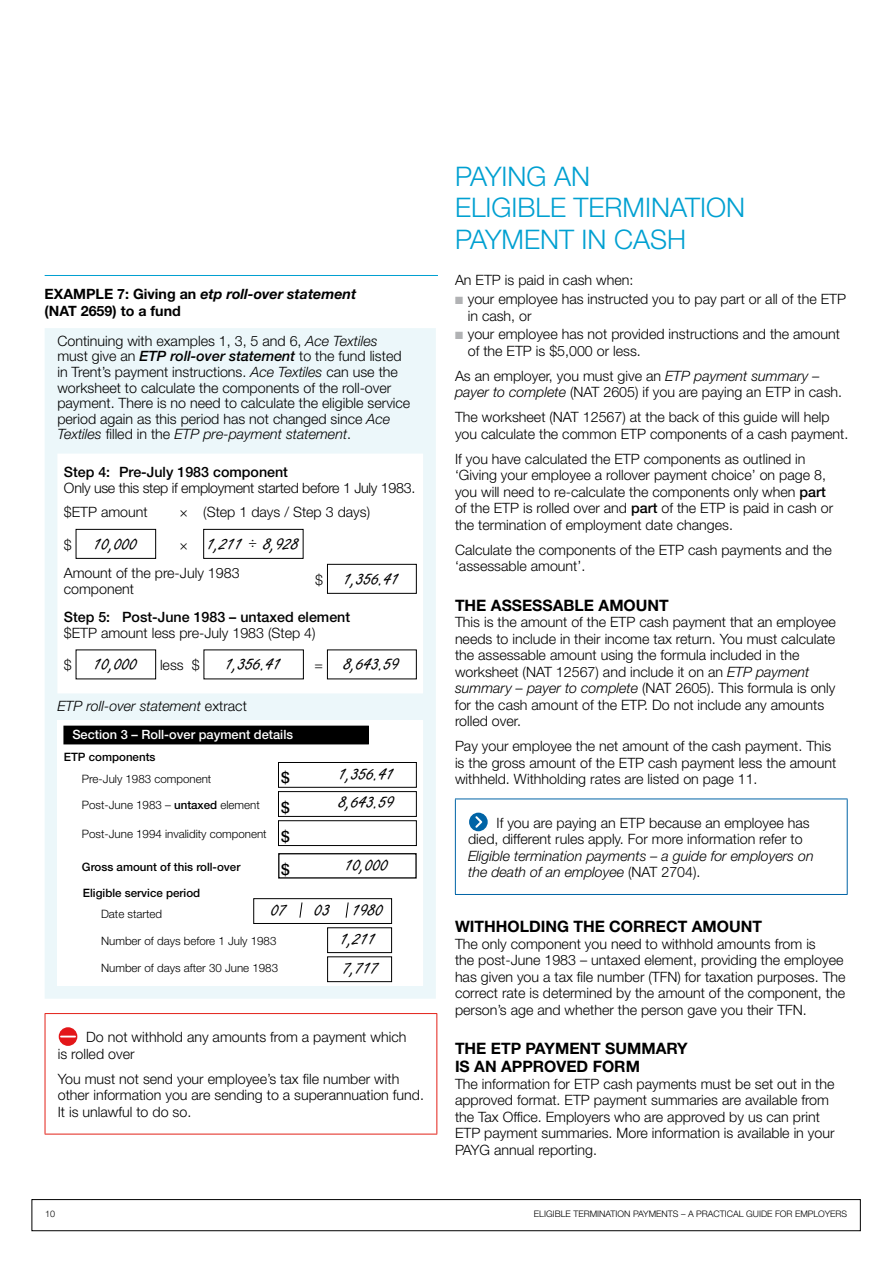
<style>
.page{position:relative;width:893px;height:1263px;background:#fff}
.page>*{position:absolute;margin:0;border:0;box-sizing:border-box;transform-origin:0 0}
.t1{font:300 27px/31.5px "Helvetica Neue";color:#00a0d1}
.t2{font:22.5px/28.7px "Freestyle Scr D";color:#000}
.t3{font:700 15.75px/18px "Helvetica Neue";color:#000}
.t4{font:500 15.45px "Helvetica Neue";color:#000}
.t5{font:300 14.25px/16.5px "Helvetica Neue";color:#000}
.t6{font:italic 300 14.25px/16.5px "Helvetica Neue";color:#000}
.t7{font:500 14.25px "Helvetica Neue";color:#000}
.t8{font:300 14.25px/24.2px "Helvetica Neue";letter-spacing:-.02em;color:#000}
.t9{font:700 14.25px/16.5px "Helvetica Neue";color:#000}
.t10{font:500 12.9px "Helvetica Neue";color:#fff}
.t11{font:300 11.55px "Helvetica Neue";color:#000}
.t12{font:500 11.55px "Helvetica Neue";color:#000}
.t13{font:300 9px "Helvetica Neue";color:#000}
.s1{font-style:italic}
.s2{font-weight:500;font-style:italic}
.s3{font-family:"Helvetica Neue";font-weight:300;font-size:14.25px}
.s4{font-style:normal}
.s5{font-weight:500}
.s6{font-weight:500;font-size:15.45px}
.s7{color:#b1b2b4}
</style>
<div class="page">
<div style="left:32px;top:1199px;width:829px;height:32px;border:1px solid #000"></div>
<hr style="left:455px;top:798px;width:393px;height:1px;background:#0064a6">
<hr style="left:455px;top:799px;width:1px;height:95px;background:#0064a6">
<hr style="left:847px;top:799px;width:1px;height:95px;background:#0064a6">
<hr style="left:455px;top:894px;width:393px;height:1px;background:#0064a6">
<svg style="left:469px;top:813px;width:19px;height:18px"></svg>
<hr style="left:45px;top:275px;width:393px;height:1px;background:#00a0d1">
<svg style="left:45px;top:328px;width:391px;height:671px"></svg>
<div style="left:57px;top:721px;width:366px;height:265px;background:#fff"></div>
<div style="left:76px;top:529px;width:80px;height:30px;border:1px solid #000"></div>
<div style="left:203px;top:529px;width:100px;height:30px;border:1px solid #000"></div>
<div style="left:327px;top:564px;width:90px;height:30px;border:1px solid #000"></div>
<hr style="left:45px;top:1013px;width:392px;height:1px;background:#e32118">
<hr style="left:45px;top:1014px;width:1px;height:120px;background:#e32118">
<hr style="left:436px;top:1014px;width:1px;height:120px;background:#e32118">
<hr style="left:45px;top:1134px;width:392px;height:1px;background:#e32118">
<svg style="left:59px;top:1027px;width:18px;height:19px"></svg>
<div style="left:64px;top:726px;width:304px;height:18px;background:#000"></div>
<div style="left:278px;top:853px;width:139px;height:25px;border:1px solid #000"></div>
<div style="left:278px;top:762px;width:139px;height:26px;border:1px solid #000"></div>
<div style="left:278px;top:791px;width:139px;height:26px;border:1px solid #000"></div>
<div style="left:278px;top:820px;width:139px;height:26px;border:1px solid #000"></div>
<div style="left:253px;top:898px;width:139px;height:26px;border:1px solid #000"></div>
<svg style="left:299px;top:902px;width:4px;height:16px"></svg>
<svg style="left:345px;top:902px;width:4px;height:16px"></svg>
<div style="left:327px;top:927px;width:65px;height:26px;border:1px solid #000"></div>
<div style="left:327px;top:956px;width:65px;height:26px;border:1px solid #000"></div>
<p class="t9" style="left:45px;top:286px;width:313px;text-indent:59px">E 7: GIVING AN <span class="s1">etp roll-over statement </span>(NAT 2659) TO A FUND</p>
<p class="t5" style="left:57px;top:332px;width:354px;line-height:15.6px">Continuing with examples 1, 3, 5 and 6, <span class="s1">Ace Textiles </span>must give an <span class="s2">ETP roll-over statement</span> to the fund listed in Trent’s payment instructions. <span class="s1">Ace Textiles</span> can use the worksheet to calculate the components of the roll-over payment. There is no need to calculate the eligible service period again as this period has not changed since <span class="s1">Ace Textiles</span> filled in the <span class="s1">ETP pre-payment statement</span>.</p>
<p class="t7" style="left:64px;top:464px;width:226px">Step 4: Pre-July 1983 component</p>
<p class="t8" style="left:64px;top:476px;width:353px">Only use this step if employment started before 1 July 1983. $ETP amount</p>
<p class="t9" style="left:45px;top:286px;width:21px">EXAMPL</p>
<p class="t5" style="left:180px;top:503px;width:192px">× (Step 1 days / Step 3 days)</p>
<h2 class="t2" style="left:64px;top:530px;width:75px"><span class="s3">$</span> 10,000</h2>
<h2 class="t2" style="left:180px;top:530px;width:121px"><span class="s3">×</span> 1,211 <span class="s3">÷</span> 8,928</h2>
<p class="t5" style="left:64px;top:565px;width:177px;line-height:15.6px">Amount of the pre-July 1983 component</p>
<h2 class="t2" style="left:315px;top:565px;width:86px"><span class="s3">$</span> 1,356.41</h2>
<p class="t7" style="left:64px;top:608px;width:288px">Step 5: Post-June 1983 – untaxed element</p>
<p class="t5" style="left:64px;top:624px;width:253px">$ETP amount less pre-July 1983 (Step 4)</p>
<h2 class="t2" style="left:64px;top:650px;width:75px"><span class="s3">$</span> 10,000</h2>
<h2 class="t2" style="left:160px;top:650px;width:123px"><span class="s3">less $</span> 1,356.41</h2>
<h2 class="t2" style="left:315px;top:650px;width:87px"><span class="s3">=</span> 8,643.59</h2>
<p class="t6" style="left:57px;top:697px;width:191px">ETP roll-over statement <span class="s4">extract</span></p>
<p class="t10" style="left:72px;top:727px;width:222px">Section 3 – Roll-over payment details</p>
<p class="t12" style="left:64px;top:750px;width:93px">ETP components</p>
<p class="t11" style="left:82px;top:772px;width:131px">Pre-July 1983 component</p>
<p class="t4" style="left:281px;top:769px;width:10px">$</p>
<p class="t11" style="left:82px;top:798px;width:179px">Post-June 1983 – <span class="s5">untaxed</span> element</p>
<p class="t4" style="left:281px;top:798px;width:10px">$</p>
<p class="t11" style="left:82px;top:827px;width:209px">Post-June 1994 invalidity component <span class="s6">$</span></p>
<h2 class="t2" style="left:339px;top:759px;width:57px">1,356.41<br>8,643.59</h2>
<h2 class="t2" style="left:271px;top:842px;width:118px;line-height:45px;text-align:right">10,000<br>07 03 1980</h2>
<h2 class="t2" style="left:341px;top:924px;width:40px">1,211<br>7,717</h2>
<p class="t12" style="left:82px;top:860px;width:160px">Gross amount of this roll-over</p>
<p class="t4" style="left:281px;top:860px;width:10px">$</p>
<p class="t12" style="left:83px;top:886px;width:119px">Eligible service period</p>
<p class="t11" style="left:101px;top:907px;width:63px">Date started</p>
<p class="t11" style="left:101px;top:934px;width:177px">Number of days before 1 July 1983</p>
<p class="t11" style="left:101px;top:960px;width:179px">Number of days after 30 June 1983</p>
<p class="t5" style="left:58px;top:1029px;width:350px;text-indent:28px">Do not withhold any amounts from a payment which is rolled over</p>
<p class="t5" style="left:58px;top:1070px;width:368px">You must not send your employee’s tax file number with other information you are sending to a superannuation fund.<br>It is unlawful to do so.</p>
<h1 class="t1" style="left:455px;top:160px;width:292px">PAYING AN<br>ELIGIBLE TERMINATION<br>PAYMENT in cash</h1>
<p class="t5" style="left:455px;top:272px;width:180px">An ETP is paid in cash when:</p>
<p class="t5" style="left:468px;top:290px;width:380px;text-indent:-13px"><span class="s7">■</span> your employee has instructed you to pay part or all of the ETP in cash, or</p>
<p class="t5" style="left:468px;top:326px;width:374px;text-indent:-13px"><span class="s7">■</span> your employee has not provided instructions and the amount of the ETP is $5,000 or less.</p>
<p class="t5" style="left:455px;top:367px;width:389px">As an employer, you must give an <span class="s1">ETP payment summary – payer to complete</span> (NAT 2605) if you are paying an ETP in cash.</p>
<p class="t5" style="left:455px;top:409px;width:395px">The worksheet (NAT 12567) at the back of this guide will help you calculate the common ETP components of a cash payment.</p>
<p class="t5" style="left:455px;top:450px;width:380px">If you have calculated the ETP components as outlined in ‘Giving your employee a rollover payment choice’ on page 8, you will need to re‑calculate the components only when <span class="s5">part </span>of the ETP is rolled over and <span class="s5">part</span> of the ETP is paid in cash or the termination of employment date changes.</p>
<p class="t5" style="left:455px;top:541px;width:378px">Calculate the components of the ETP cash payments and the ‘assessable amount’.</p>
<p class="t3" style="left:455px;top:596px;width:58px">THE ASSESS</p>
<p class="t3" style="left:553px;top:596px;width:118px">ABLE AMOUNT</p>
<p class="t5" style="left:455px;top:613px;width:382px">This is the amount of the ETP cash payment that an employee needs to include in their income tax return. You must calculate the assessable amount using the formula included in the worksheet (NAT 12567) and include it on an <span class="s1">ETP payment summary – payer to complete</span> (NAT 2605). This formula is only for the cash amount of the ETP. Do not include any amounts rolled over.</p>
<p class="t5" style="left:455px;top:737px;width:383px">Pay your employee the net amount of the cash payment. This is the gross amount of the ETP cash payment less the amount withheld. Withholding rates are listed on page 11.</p>
<p class="t5" style="left:468px;top:814px;width:343px;text-indent:28px">If you are paying an ETP because an employee has died, different rules apply. For more information refer to</p>
<p class="t6" style="left:468px;top:847px;width:347px">Eligible termination payments – a guide for employers on the death of an employee <span class="s4">(NAT 2704).</span></p>
<p class="t3" style="left:455px;top:917px;width:96px">WITHHOLDING</p>
<p class="t3" style="left:573px;top:917px;width:190px">THE CORRECT AMOUNT</p>
<p class="t5" style="left:455px;top:935px;width:392px">The only component you need to withhold amounts from is<br>the post‑June 1983 – untaxed element, providing the employee has given you a tax file number (TFN) for taxation purposes. The correct rate is determined by the amount of the component, the person’s age and whether the person gave you their TFN.</p>
<p class="t3" style="left:455px;top:1039px;width:234px">THE ETP PAYMENT SU MMARY<br>IS AN APPROVED FORM</p>
<p class="t5" style="left:455px;top:1075px;width:381px">The information for ETP cash payments must be set out in the approved format. ETP payment summaries are available from the Tax Office. Employers who are approved by us can print ETP payment summaries. More information is available in your PAYG annual reporting.</p>
<p class="t13" style="left:45px;top:1209px;width:12px">10</p>
<p class="t13" style="left:534px;top:1209px;width:25px">Eligible</p>
<p class="t13" style="left:573px;top:1209px;width:7px">termination</p>
<p class="t13" style="left:633px;top:1209px;width:7px">payments</p>
<p class="t13" style="left:681px;top:1209px;width:22px">– a practical</p>
<p class="t13" style="left:746px;top:1209px;width:36px">guide foremployers</p>
</div>
